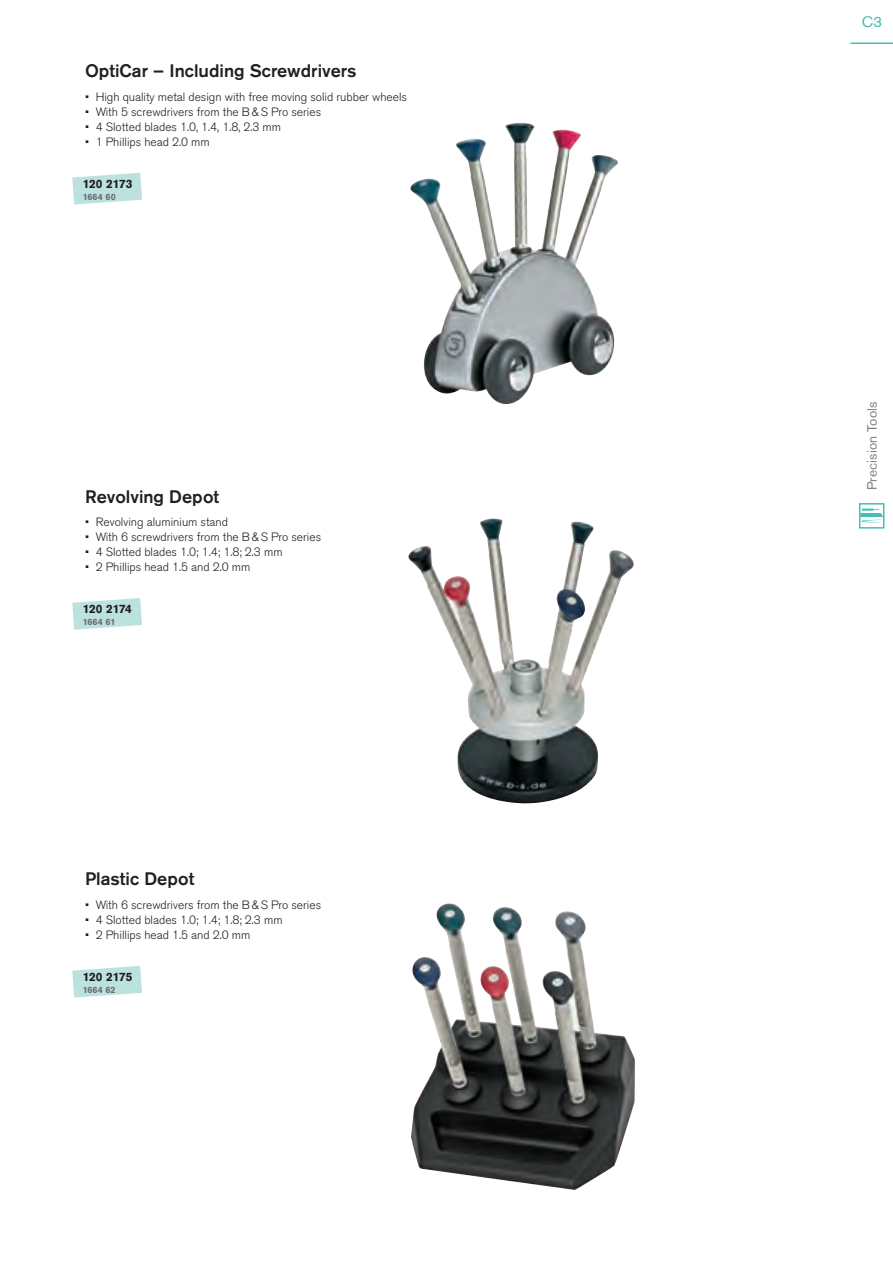
<style>
.page{position:relative;width:893px;height:1263px;background:#fff}
.page>*{position:absolute;margin:0;border:0;box-sizing:border-box;transform-origin:0 0}
.Produktname_12_14_me{font:500 18px "Akzidenz Grotesk Pro";color:#231f20}
.t1{font:15px "Akzidenz Grotesk Pro";color:#43bfb5}
.t2{font:13.5px "Akzidenz Grotesk Pro";letter-spacing:.01em;color:#808285}
.t3{font:300 12px "Akzidenz Grotesk Pro";color:#231f20}
.Art_-Nr__8_10_bold{font:700 12px "Akzidenz Grotesk Pro";letter-spacing:-.015em;color:#231f20}
.Art_-Nr__8_10_bold-2{font:700 9px "Akzidenz Grotesk Pro";letter-spacing:.02em;color:#6c6d70}
</style>
<div class="page">
<svg style="left:850px;top:42px;width:43px;height:487px"></svg>
<svg style="left:72px;top:173px;width:70px;height:31px"></svg>
<svg style="left:72px;top:598px;width:70px;height:32px"></svg>
<svg style="left:72px;top:966px;width:70px;height:31px"></svg>
<img style="left:410px;top:123px;width:208px;height:281px">
<img style="left:408px;top:518px;width:226px;height:286px">
<img style="left:411px;top:903px;width:224px;height:287px">
<p class="Produktname_12_14_me" style="left:85px;top:59px;width:273px">OptiCar – Including Screwdrivers</p>
<p class="t3" style="left:85px;top:89px;width:324px">• High quality metal design with free moving solid rubber wheels</p>
<p class="t3" style="left:85px;top:104px;width:238px">• With 5 screwdrivers from the B&amp;S Pro series</p>
<p class="t3" style="left:85px;top:119px;width:198px">• 4 Slotted blades 1.0, 1.4, 1.8, 2.3 mm</p>
<p class="t3" style="left:85px;top:134px;width:126px">• 1 Phillips head 2.0 mm</p>
<p class="Art_-Nr__8_10_bold" style="left:83px;top:176px;width:51px">120 2173</p>
<p class="Art_-Nr__8_10_bold-2" style="left:83px;top:191px;width:34px">1664 60</p>
<p class="Produktname_12_14_me" style="left:85px;top:485px;width:136px">Revolving Depot</p>
<p class="t3" style="left:85px;top:514px;width:145px">• Revolving aluminium stand</p>
<p class="t3" style="left:85px;top:529px;width:238px">• With 6 screwdrivers from the B&amp;S Pro series</p>
<p class="t3" style="left:85px;top:544px;width:199px">• 4 Slotted blades 1.0; 1.4; 1.8; 2.3 mm</p>
<p class="t3" style="left:85px;top:559px;width:167px">• 2 Phillips head 1.5 and 2.0 mm</p>
<p class="Art_-Nr__8_10_bold" style="left:83px;top:601px;width:50px">120 2174</p>
<p class="Art_-Nr__8_10_bold-2" style="left:83px;top:616px;width:34px">1664 61</p>
<p class="Produktname_12_14_me" style="left:85px;top:867px;width:111px">Plastic Depot</p>
<p class="t3" style="left:85px;top:897px;width:238px">• With 6 screwdrivers from the B&amp;S Pro series</p>
<p class="t3" style="left:85px;top:912px;width:199px">• 4 Slotted blades 1.0; 1.4; 1.8; 2.3 mm</p>
<p class="t3" style="left:85px;top:927px;width:167px">• 2 Phillips head 1.5 and 2.0 mm</p>
<p class="Art_-Nr__8_10_bold" style="left:83px;top:969px;width:51px">120 2175</p>
<p class="Art_-Nr__8_10_bold-2" style="left:83px;top:984px;width:34px">1664 62</p>
<p class="t1" style="left:862px;top:12px;width:21px">C3</p>
<p class="t2" style="left:863px;top:490px;width:91px;rotate:-90deg">Precision Tools</p>
</div>
